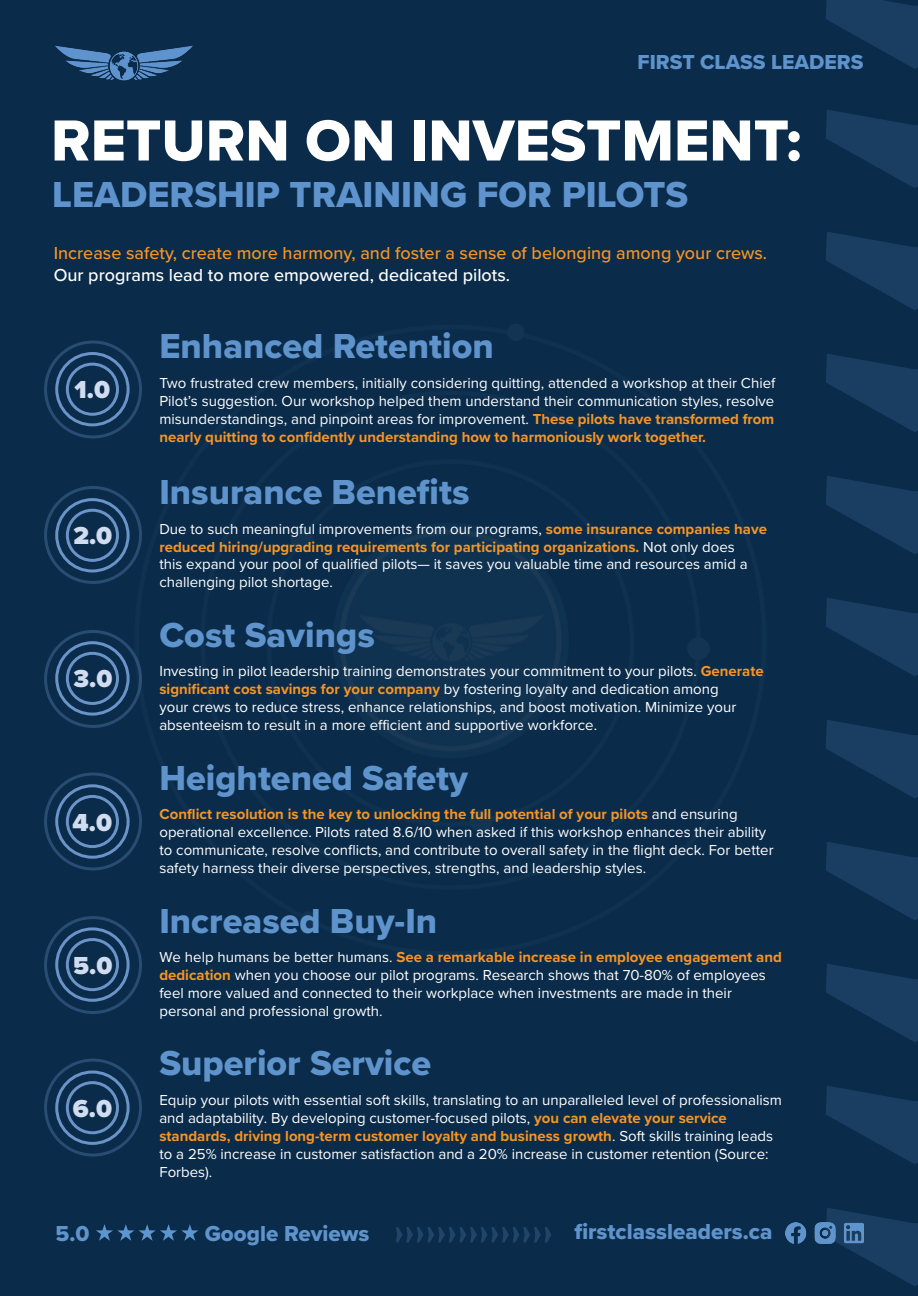
<style>
.page{position:relative;width:918px;height:1296px;background:#082947}
.page>*{position:absolute;margin:0;border:0;box-sizing:border-box;transform-origin:0 0}
.t1{font:60px "Proxima Nova Extrabld";color:#fff}
.t2{font:37.5px "Proxima Nova Extrabld";color:#5f93cd}
.t3{font:36px "Proxima Nova Extrabld";color:#5f93cc}
.t4{font:900 25.5px "Proxima Nova";color:#d0dcef}
.t5{font:22.5px "Proxima Nova Extrabld";color:#5f93cc}
.t6{font:21px "Proxima Nova Extrabld";color:#5f93cc}
.t7{font:500 18px "Proxima Nova";color:#f79524}
.t8{font:500 18px "Proxima Nova";color:#fff}
.t9{font:15px/17.9px "Proxima Nova";color:#fff}
.s1{font-weight:700;color:#f79524}
</style>
<div class="page">
<img style="left:135px;top:324px;width:574px;height:633px">
<img style="left:55px;top:45px;width:138px;height:36px">
<svg style="left:826px;top:110px;width:92px;height:78px"></svg>
<svg style="left:826px;top:232px;width:92px;height:78px"></svg>
<svg style="left:826px;top:354px;width:92px;height:78px"></svg>
<svg style="left:826px;top:476px;width:92px;height:78px"></svg>
<svg style="left:826px;top:598px;width:92px;height:78px"></svg>
<svg style="left:826px;top:720px;width:92px;height:78px"></svg>
<svg style="left:826px;top:842px;width:92px;height:78px"></svg>
<svg style="left:826px;top:964px;width:92px;height:78px"></svg>
<svg style="left:826px;top:1086px;width:92px;height:78px"></svg>
<svg style="left:826px;top:1208px;width:92px;height:78px"></svg>
<svg style="left:826px;top:0;width:92px;height:69px"></svg>
<div style="left:66px;top:363px;width:53px;height:53px;border:3px solid #6a93c8;border-radius:50%"></div>
<div style="left:55px;top:352px;width:75px;height:74px;border:3px solid #6a93c8;border-radius:50%"></div>
<div style="left:66px;top:509px;width:53px;height:53px;border:3px solid #6a93c8;border-radius:50%"></div>
<div style="left:55px;top:498px;width:75px;height:74px;border:3px solid #6a93c8;border-radius:50%"></div>
<div style="left:66px;top:652px;width:53px;height:53px;border:3px solid #6a93c8;border-radius:50%"></div>
<div style="left:55px;top:641px;width:75px;height:75px;border:3px solid #6a93c8;border-radius:50%"></div>
<div style="left:66px;top:795px;width:53px;height:53px;border:3px solid #6a93c8;border-radius:50%"></div>
<div style="left:55px;top:784px;width:75px;height:75px;border:3px solid #6a93c8;border-radius:50%"></div>
<div style="left:66px;top:938px;width:53px;height:53px;border:3px solid #6a93c8;border-radius:50%"></div>
<div style="left:55px;top:927px;width:75px;height:75px;border:3px solid #6a93c8;border-radius:50%"></div>
<div style="left:66px;top:1081px;width:53px;height:53px;border:3px solid #6a93c8;border-radius:50%"></div>
<div style="left:55px;top:1071px;width:75px;height:74px;border:3px solid #6a93c8;border-radius:50%"></div>
<div style="left:44px;top:1059px;width:98px;height:98px;border:3px solid #6a93c8;border-radius:50%"></div>
<div style="left:44px;top:916px;width:98px;height:98px;border:3px solid #6a93c8;border-radius:50%"></div>
<div style="left:44px;top:772px;width:98px;height:98px;border:3px solid #6a93c8;border-radius:50%"></div>
<div style="left:44px;top:630px;width:98px;height:98px;border:3px solid #6a93c8;border-radius:50%"></div>
<div style="left:44px;top:486px;width:98px;height:98px;border:3px solid #6a93c8;border-radius:50%"></div>
<div style="left:44px;top:340px;width:98px;height:98px;border:3px solid #6a93c8;border-radius:50%"></div>
<svg style="left:96px;top:1224px;width:102px;height:17px"></svg>
<img style="left:786px;top:1222px;width:78px;height:22px">
<svg style="left:396px;top:1227px;width:155px;height:16px"></svg>
<p class="t6" style="left:637px;top:47px;width:227px">FIRST CLASS LEADERS</p>
<p class="t1" style="left:51px;top:96px;width:752px">RETURN ON INVESTMENT:</p>
<p class="t2" style="left:52px;top:167px;width:637px">LEADERSHIP TRAINING FOR PILOTS</p>
<p class="t7" style="left:54px;top:239px;width:715px">Increase safety, create more harmony, and foster a sense of belonging among your crews.</p>
<p class="t8" style="left:54px;top:262px;width:458px">Our programs lead to more empowered, dedicated pilots.</p>
<p class="t4" style="left:74px;top:371px;width:37px">1.0</p>
<p class="t4" style="left:73px;top:517px;width:40px">2.0</p>
<p class="t4" style="left:73px;top:660px;width:40px">3.0</p>
<p class="t4" style="left:73px;top:803px;width:41px">4.0</p>
<p class="t4" style="left:73px;top:946px;width:41px">5.0</p>
<p class="t4" style="left:73px;top:1089px;width:41px">6.0</p>
<p class="t3" style="left:159px;top:319px;width:336px">Enhanced Retention</p>
<p class="t9" style="left:159px;top:373px;width:618px;text-align:justify">Two frustrated crew members, initially considering quitting, attended a workshop at their Chief Pilot’s suggestion. Our workshop helped them understand their communication styles, resolve misunderstandings, and pinpoint areas for improvement. <span class="s1">These pilots have transformed from nearly quitting to confidently understanding how to harmoniously work together.</span></p>
<p class="t3" style="left:159px;top:465px;width:312px">Insurance Benefits</p>
<p class="t9" style="left:159px;top:519px;width:609px">Due to such meaningful improvements from our programs, <span class="s1">some insurance companies have reduced hiring/upgrading requirements for participating organizations.</span> Not only does<br>this expand your pool of qualified pilots— it saves you valuable time and resources amid a challenging pilot shortage.</p>
<p class="t3" style="left:159px;top:608px;width:217px">Cost Savings</p>
<p class="t9" style="left:159px;top:662px;width:606px">Investing in pilot leadership training demonstrates your commitment to your pilots. <span class="s1">Generate significant cost savings for your company</span> by fostering loyalty and dedication among<br>your crews to reduce stress, enhance relationships, and boost motivation. Minimize your absenteeism to result in a more efficient and supportive workforce.</p>
<p class="t3" style="left:159px;top:751px;width:310px">Heightened Safety</p>
<p class="t9" style="left:159px;top:805px;width:616px"><span class="s1">Conflict resolution is the key to unlocking the full potential of your pilots</span> and ensuring operational excellence. Pilots rated 8.6/10 when asked if this workshop enhances their ability to communicate, resolve conflicts, and contribute to overall safety in the flight deck. For better safety harness their diverse perspectives, strengths, and leadership styles.</p>
<p class="t3" style="left:159px;top:894px;width:279px">Increased Buy-In</p>
<p class="t9" style="left:159px;top:947px;width:624px">We help humans be better humans. <span class="s1">See a remarkable increase in employee engagement and dedication</span> when you choose our pilot programs. Research shows that 70-80% of employees feel more valued and connected to their workplace when investments are made in their personal and professional growth.</p>
<p class="t3" style="left:159px;top:1036px;width:273px">Superior Service</p>
<p class="t9" style="left:159px;top:1090px;width:624px">Equip your pilots with essential soft skills, translating to an unparalleled level of professionalism and adaptability. By developing customer-focused pilots, <span class="s1">you can elevate your service standards, driving long-term customer loyalty and business growth</span>. Soft skills training leads to a 25% increase in customer satisfaction and a 20% increase in customer retention (Source:<br>Forbes).</p>
<p class="t5" style="left:56px;top:1216px;width:35px">5.0</p>
<p class="t5" style="left:205px;top:1216px;width:166px">Google Reviews</p>
<p class="t5" style="left:574px;top:1214px;width:200px">firstclassleaders.ca</p>
</div>
